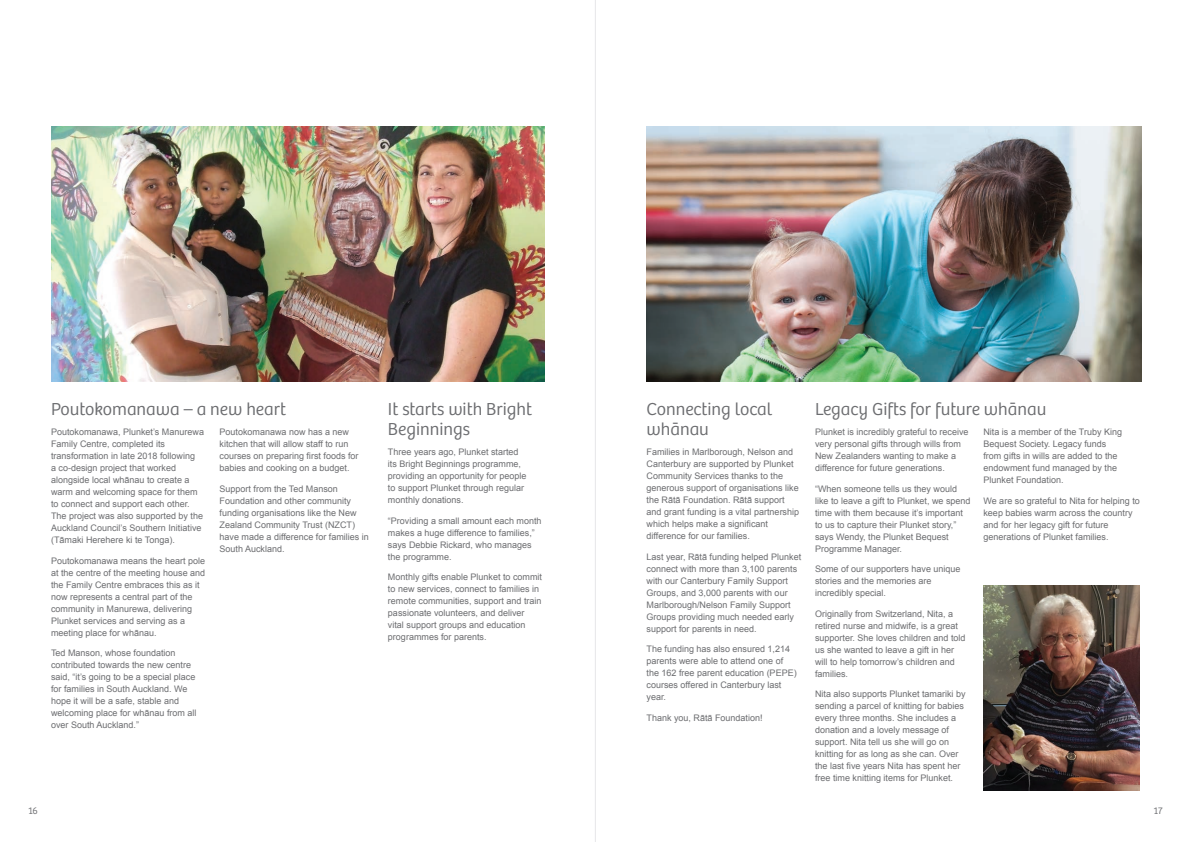
<style>
.page{position:relative;width:1191px;height:842px;background:#fff}
.page>*{position:absolute;margin:0;border:0;box-sizing:border-box;transform-origin:0 0}
.body_copy{font:300 18px/20px "Bree";color:#6c6d70}
.sub_headings{font:300 18px "Bree";color:#6c6d70}
.t1{font:300 10px "Bree";color:#6c6d70}
.body_copy-2{font:9px/12px "Arial";color:#6c6d70}
</style>
<div class="page">
<img style="left:51px;top:127px;width:493px;height:255px">
<img style="left:646px;top:127px;width:495px;height:255px">
<img style="left:983px;top:585px;width:156px;height:206px">
<hr style="left:595px;top:0;width:1px;height:842px;background:#e6e7e9">
<p class="sub_headings" style="left:51px;top:398px;width:236px">Poutokomanawa – a new heart</p>
<p class="body_copy-2" style="left:51px;top:426px;width:154px">Poutokomanawa, Plunket’s Manurewa Family Centre, completed its transformation in late 2018 following<br>a co-design project that worked alongside local whānau to create a warm and welcoming space for them to connect and support each other.<br>The project was also supported by the Auckland Council’s Southern Initiative (Tāmaki Herehere ki te Tonga).</p>
<p class="body_copy-2" style="left:51px;top:555px;width:156px">Poutokomanawa means the heart pole at the centre of the meeting house and the Family Centre embraces this as it now represents a central part of the community in Manurewa, delivering Plunket services and serving as a meeting place for whānau.</p>
<p class="body_copy-2" style="left:51px;top:647px;width:147px">Ted Manson, whose foundation contributed towards the new centre said, “it’s going to be a special place for families in South Auckland. We hope it will be a safe, stable and welcoming place for whānau from all over South Auckland.”</p>
<p class="body_copy-2" style="left:219px;top:426px;width:141px">Poutokomanawa now has a new kitchen that will allow staff to run courses on preparing first foods for babies and cooking on a budget.</p>
<p class="body_copy-2" style="left:219px;top:483px;width:151px">Support from the Ted Manson<br>Foundation and other community funding organisations like the New<br>Zealand Community Trust (NZCT) have made a difference for families in<br>South Auckland.</p>
<p class="body_copy" style="left:388px;top:399px;width:146px">It starts with Bright<br>Beginnings</p>
<p class="body_copy-2" style="left:388px;top:446px;width:140px">Three years ago, Plunket started its Bright Beginnings programme, providing an opportunity for people to support Plunket through regular monthly donations.</p>
<p class="body_copy-2" style="left:388px;top:515px;width:155px">“Providing a small amount each month makes a huge difference to families,” says Debbie Rickard, who manages the programme.</p>
<p class="body_copy-2" style="left:388px;top:571px;width:156px">Monthly gifts enable Plunket to commit to new services, connect to families in remote communities, support and train passionate volunteers, and deliver vital support groups and education programmes for parents.</p>
<p class="body_copy" style="left:646px;top:399px;width:127px">Connecting local whānau</p>
<p class="body_copy-2" style="left:646px;top:446px;width:154px">Families in Marlborough, Nelson and Canterbury are supported by Plunket Community Services thanks to the generous support of organisations like the Rātā Foundation. Rātā support and grant funding is a vital partnership which helps make a significant difference for our families.</p>
<p class="body_copy-2" style="left:646px;top:551px;width:156px">Last year, Rātā funding helped Plunket connect with more than 3,100 parents with our Canterbury Family Support Groups, and 3,000 parents with our Marlborough/Nelson Family Support Groups providing much needed early support for parents in need.</p>
<p class="body_copy-2" style="left:646px;top:643px;width:152px">The funding has also ensured 1,214 parents were able to attend one of the 162 free parent education (PEPE) courses offered in Canterbury last year.</p>
<p class="body_copy-2" style="left:646px;top:712px;width:118px">Thank you, Rātā Foundation!</p>
<p class="body_copy" style="left:815px;top:399px;width:233px">Legacy Gifts for future whānau</p>
<p class="body_copy-2" style="left:815px;top:426px;width:155px">Plunket is incredibly grateful to receive very personal gifts through wills from New Zealanders wanting to make a difference for future generations.</p>
<p class="body_copy-2" style="left:815px;top:483px;width:157px">“When someone tells us they would like to leave a gift to Plunket, we spend time with them because it’s important to us to capture their Plunket story,” says Wendy, the Plunket Bequest Programme Manager.</p>
<p class="body_copy-2" style="left:815px;top:563px;width:147px">Some of our supporters have unique stories and the memories are incredibly special.</p>
<p class="body_copy-2" style="left:815px;top:608px;width:152px">Originally from Switzerland, Nita, a retired nurse and midwife, is a great supporter. She loves children and told us she wanted to leave a gift in her will to help tomorrow’s children and families.</p>
<p class="body_copy-2" style="left:815px;top:688px;width:152px">Nita also supports Plunket tamariki by sending a parcel of knitting for babies every three months. She includes a donation and a lovely message of support. Nita tell us she will go on knitting for as long as she can. Over the last five years Nita has spent her free time knitting items for Plunket.</p>
<p class="body_copy-2" style="left:983px;top:426px;width:140px">Nita is a member of the Truby King<br>Bequest Society. Legacy funds from gifts in wills are added to the endowment fund managed by the<br>Plunket Foundation.</p>
<p class="body_copy-2" style="left:983px;top:495px;width:158px">We are so grateful to Nita for helping to keep babies warm across the country and for her legacy gift for future generations of Plunket families.</p>
<p class="t1" style="left:28px;top:804px;width:11px">16</p>
<p class="t1" style="left:1154px;top:804px;width:10px">17</p>
</div>
